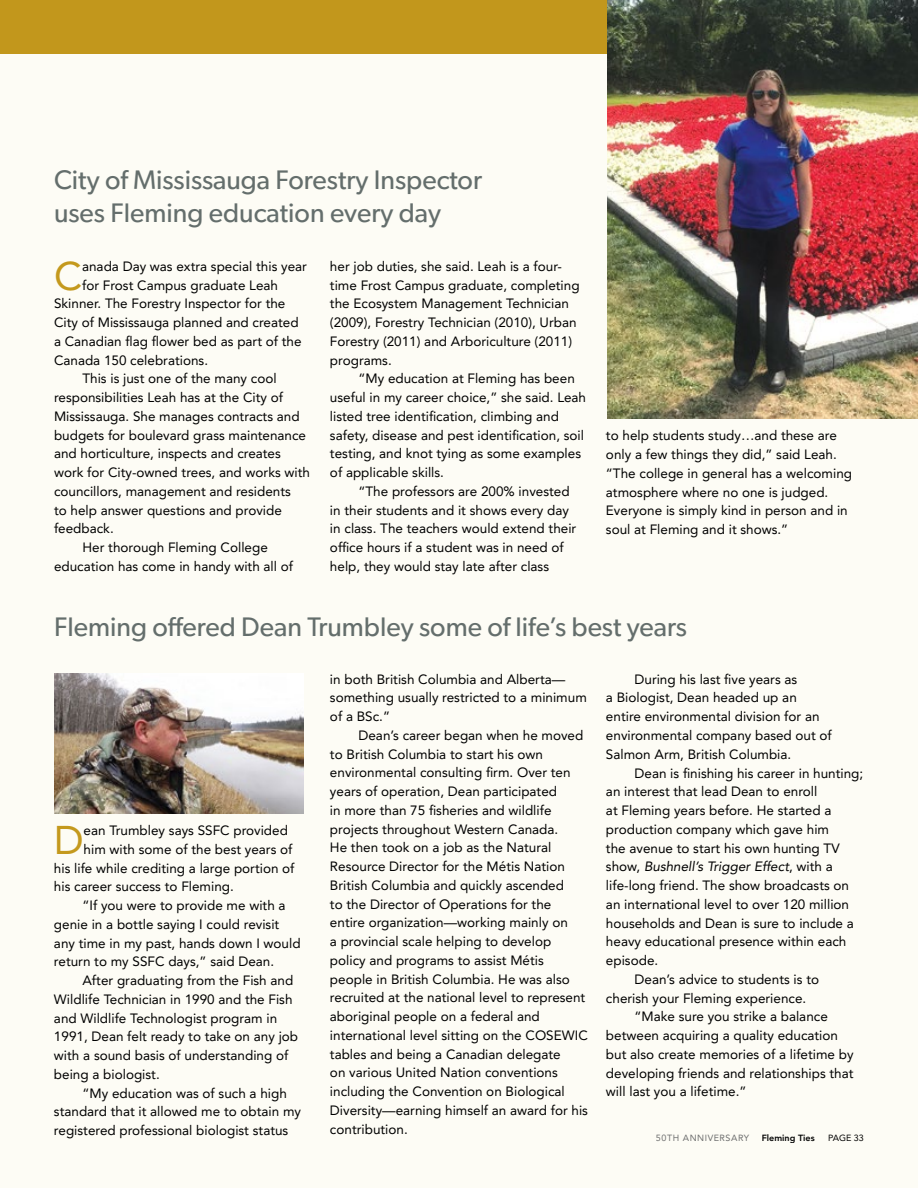
<style>
.page{position:relative;width:918px;height:1188px;background:#fff}
.page>*{position:absolute;margin:0;border:0;box-sizing:border-box;transform-origin:0 0}
.t1{font:40.05px "Avenir LT Std";color:#c4991d}
.t2{font:27px/33px "Gibson";color:#646e6c}
.t3{font:13.5px/18.8px "Avenir LT Std";color:#000}
.t4{font:italic 13.5px "Avenir LT Std";color:#000}
.t5{font:9px "Avenir LT Std";letter-spacing:.06em;color:#6d6e71}
.t6{font:800 9px "Avenir LT Std";color:#000}
.t7{font:9px "Avenir LT Std";color:#000}
.s1{font-style:normal}
</style>
<div class="page">
<div style="left:656px;top:1134px;width:93px;height:7px;background:#fdfcf5"></div>
<div style="left:763px;top:1134px;width:52px;height:9px;background:#fdfcf5"></div>
<div style="left:829px;top:1134px;width:35px;height:7px;background:#fdfcf5"></div>
<div style="left:0;top:0;width:918px;height:53px;background:#c2971c"></div>
<img style="left:54px;top:673px;width:250px;height:141px">
<img style="left:608px;top:0;width:310px;height:418px">
<h2 class="t2" style="left:54px;top:163px;width:430px">City of Mississauga Forestry Inspector uses Fleming education every day</h2>
<h1 class="t1" style="left:54px;top:252px;width:30px">C</h1>
<p class="t3" style="left:82px;top:257px;width:226px">anada Day was extra special this year</p>
<p class="t3" style="left:82px;top:276px;width:197px">for Frost Campus graduate Leah</p>
<p class="t3" style="left:54px;top:294px;width:233px">Skinner. The Forestry Inspector for the</p>
<p class="t3" style="left:54px;top:313px;width:246px">City of Mississauga planned and created</p>
<p class="t3" style="left:54px;top:332px;width:249px">a Canadian flag flower bed as part of the</p>
<p class="t3" style="left:54px;top:351px;width:156px">Canada 150 celebrations.</p>
<p class="t3" style="left:82px;top:369px;width:196px">This is just one of the many cool</p>
<p class="t3" style="left:54px;top:388px;width:231px">responsibilities Leah has at the City of</p>
<p class="t3" style="left:54px;top:407px;width:247px">Mississauga. She manages contracts and</p>
<p class="t3" style="left:54px;top:426px;width:254px">budgets for boulevard grass maintenance</p>
<p class="t3" style="left:54px;top:444px;width:228px">and horticulture, inspects and creates</p>
<p class="t3" style="left:54px;top:463px;width:258px">work for City-owned trees, and works with</p>
<p class="t3" style="left:54px;top:482px;width:238px">councillors, management and residents</p>
<p class="t3" style="left:54px;top:501px;width:229px">to help answer questions and provide</p>
<p class="t3" style="left:54px;top:519px;width:61px">feedback.</p>
<p class="t3" style="left:82px;top:538px;width:187px">Her thorough Fleming College</p>
<p class="t3" style="left:54px;top:557px;width:241px">education has come in handy with all of</p>
<p class="t3" style="left:330px;top:257px;width:251px">her job duties, she said. Leah is a four&shy;time Frost Campus graduate, completing the Ecosystem Management Technician (2009), Forestry Technician (2010), Urban Forestry (2011) and Arboriculture (2011) programs.</p>
<p class="t3" style="left:330px;top:369px;width:258px;text-indent:28px">“My education at Fleming has been useful in my career choice,” she said. Leah listed tree identification, climbing and safety, disease and pest identification, soil testing, and knot tying as some examples of applicable skills.</p>
<p class="t3" style="left:330px;top:482px;width:248px;text-indent:28px">“The professors are 200% invested in their students and it shows every day in class. The teachers would extend their office hours if a student was in need of help, they would stay late after class</p>
<p class="t3" style="left:606px;top:426px;width:248px">to help students study…and these are only a few things they did,” said Leah. “The college in general has a welcoming atmosphere where no one is judged.<br>Everyone is simply kind in person and in soul at Fleming and it shows.”</p>
<h2 class="t2" style="left:54px;top:610px;width:634px">Fleming offered Dean Trumbley some of life’s best years</h2>
<h1 class="t1" style="left:54px;top:817px;width:31px">D</h1>
<p class="t3" style="left:84px;top:821px;width:206px">ean Trumbley says SSFC provided</p>
<p class="t3" style="left:84px;top:840px;width:210px">him with some of the best years of</p>
<p class="t3" style="left:54px;top:859px;width:242px">his life while crediting a large portion of</p>
<p class="t3" style="left:54px;top:877px;width:181px">his career success to Fleming.</p>
<p class="t3" style="left:82px;top:896px;width:205px">“If you were to provide me with a</p>
<p class="t3" style="left:54px;top:915px;width:227px">genie in a bottle saying I could revisit</p>
<p class="t3" style="left:54px;top:934px;width:248px">any time in my past, hands down I would</p>
<p class="t3" style="left:54px;top:952px;width:222px">return to my SSFC days,” said Dean.</p>
<p class="t3" style="left:82px;top:971px;width:212px">After graduating from the Fish and</p>
<p class="t3" style="left:54px;top:990px;width:240px">Wildlife Technician in 1990 and the Fish</p>
<p class="t3" style="left:54px;top:1009px;width:225px">and Wildlife Technologist program in</p>
<p class="t3" style="left:54px;top:1027px;width:246px">1991, Dean felt ready to take on any job</p>
<p class="t3" style="left:54px;top:1046px;width:236px">with a sound basis of understanding of</p>
<p class="t3" style="left:54px;top:1065px;width:107px">being a biologist.</p>
<p class="t3" style="left:82px;top:1084px;width:206px">“My education was of such a high</p>
<p class="t3" style="left:54px;top:1102px;width:249px">standard that it allowed me to obtain my</p>
<p class="t3" style="left:54px;top:1121px;width:236px">registered professional biologist status</p>
<p class="t3" style="left:330px;top:670px;width:258px">in both British Columbia and Alberta— something usually restricted to a minimum of a BSc.”</p>
<p class="t3" style="left:330px;top:726px;width:260px;text-indent:28px">Dean’s career began when he moved to British Columbia to start his own environmental consulting firm. Over ten years of operation, Dean participated<br>in more than 75 fisheries and wildlife projects throughout Western Canada.<br>He then took on a job as the Natural Resource Director for the Métis Nation British Columbia and quickly ascended<br>to the Director of Operations for the entire organization—working mainly on<br>a provincial scale helping to develop policy and programs to assist Métis people in British Columbia. He was also recruited at the national level to represent aboriginal people on a federal and international level sitting on the COSEWIC tables and being a Canadian delegate<br>on various United Nation conventions including the Convention on Biological Diversity—earning himself an award for his contribution.</p>
<p class="t3" style="left:606px;top:670px;width:227px;text-indent:28px">During his last five years as<br>a Biologist, Dean headed up an entire environmental division for an environmental company based out of<br>Salmon Arm, British Columbia.</p>
<p class="t3" style="left:634px;top:764px;width:230px">Dean is finishing his career in hunting;</p>
<p class="t3" style="left:606px;top:782px;width:213px">an interest that lead Dean to enroll</p>
<p class="t3" style="left:606px;top:801px;width:227px">at Fleming years before. He started a</p>
<p class="t3" style="left:606px;top:820px;width:225px">production company which gave him</p>
<p class="t3" style="left:606px;top:839px;width:235px">the avenue to start his own hunting TV</p>
<p class="t4" style="left:606px;top:859px;width:228px"><span class="s1">show,</span> Bushnell’s Trigger Effect<span class="s1">, with a</span></p>
<p class="t3" style="left:606px;top:876px;width:245px">life-long friend. The show broadcasts on</p>
<p class="t3" style="left:606px;top:895px;width:245px">an international level to over 120 million</p>
<p class="t3" style="left:606px;top:914px;width:249px">households and Dean is sure to include a</p>
<p class="t3" style="left:606px;top:932px;width:242px">heavy educational presence within each</p>
<p class="t3" style="left:606px;top:951px;width:54px">episode.</p>
<p class="t3" style="left:634px;top:970px;width:186px">Dean’s advice to students is to</p>
<p class="t3" style="left:606px;top:989px;width:202px">cherish your Fleming experience.</p>
<p class="t3" style="left:634px;top:1007px;width:195px">“Make sure you strike a balance</p>
<p class="t3" style="left:606px;top:1026px;width:234px">between acquiring a quality education</p>
<p class="t3" style="left:606px;top:1045px;width:249px">but also create memories of a lifetime by</p>
<p class="t3" style="left:606px;top:1064px;width:249px">developing friends and relationships that</p>
<p class="t3" style="left:606px;top:1082px;width:142px">will last you a lifetime.”</p>
<p class="t5" style="left:656px;top:1132px;width:95px">50TH ANNIVERSARY</p>
<p class="t6" style="left:762px;top:1132px;width:55px">Fleming Ties</p>
<p class="t7" style="left:828px;top:1132px;width:37px">PAGE 33</p>
</div>
